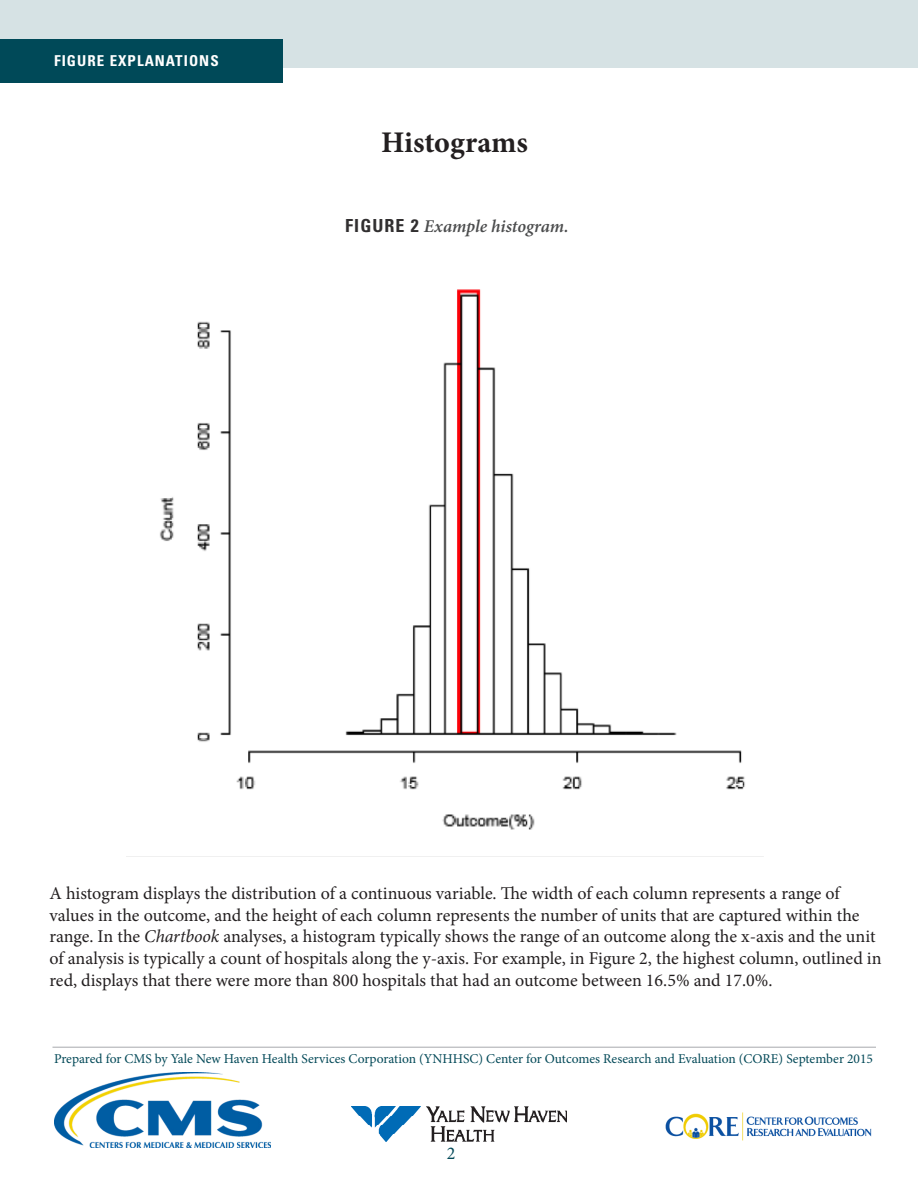
<style>
.page{position:relative;width:918px;height:1188px;background:#fff}
.page>*{position:absolute;margin:0;border:0;box-sizing:border-box;transform-origin:0 0}
.t1{font:700 30px "Minion Pro";color:#231f20}
.t2{font:18px/21.6px "Minion Pro";letter-spacing:-.005em;color:#231f20}
.t3{font:italic 600 18px "Minion Pro";letter-spacing:-.005em;color:#4b4c4d}
.t4{font:18px "Minion Pro";color:#034958}
.t5{font:700 condensed 15px "Univers";letter-spacing:.07em;color:#fff}
.t6{font:13.5px "Minion Pro";color:#034958}
.s1{font-family:"Univers";font-weight:700;font-style:normal;font-stretch:condensed;color:#312f30}
.s2{font-style:italic}
</style>
<div class="page">
<hr style="left:52px;top:1047px;width:824px;height:1px;background:#a8a9ad">
<div style="left:0;top:0;width:918px;height:68px;background:#d6e2e4"></div>
<div style="left:0;top:39px;width:283px;height:43px;background:#004958"></div>
<img style="left:127px;top:289px;width:636px;height:568px">
<img style="left:54px;top:1073px;width:216px;height:75px">
<img style="left:665px;top:1112px;width:207px;height:29px">
<img style="left:351px;top:1107px;width:216px;height:35px">
<p class="t5" style="left:54px;top:51px;width:166px">FIGURE EXPLANATIONS</p>
<h2 class="t1" style="left:381px;top:122px;width:148px">Histograms</h2>
<p class="t3" style="left:345px;top:214px;width:225px"><span class="s1">FIGURE 2</span> Example histogram.</p>
<p class="t2" style="left:50px;top:883px;width:834px">A histogram displays the distribution of a continuous variable. The width of each column represents a range of values in the outcome, and the height of each column represents the number of units that are captured within the range. In the <span class="s2">Chartbook</span> analyses, a histogram typically shows the range of an outcome along the x-axis and the unit of analysis is typically a count of hospitals along the y-axis. For example, in Figure 2, the highest column, outlined in red, displays that there were more than 800 hospitals that had an outcome between 16.5% and 17.0%.</p>
<p class="t6" style="left:54px;top:1049px;width:821px">Prepared for CMS by Yale New Haven Health Services Corporation (YNHHSC) Center for Outcomes Research and Evaluation (CORE) September 2015</p>
<p class="t4" style="left:447px;top:1141px;width:10px">2</p>
</div>
